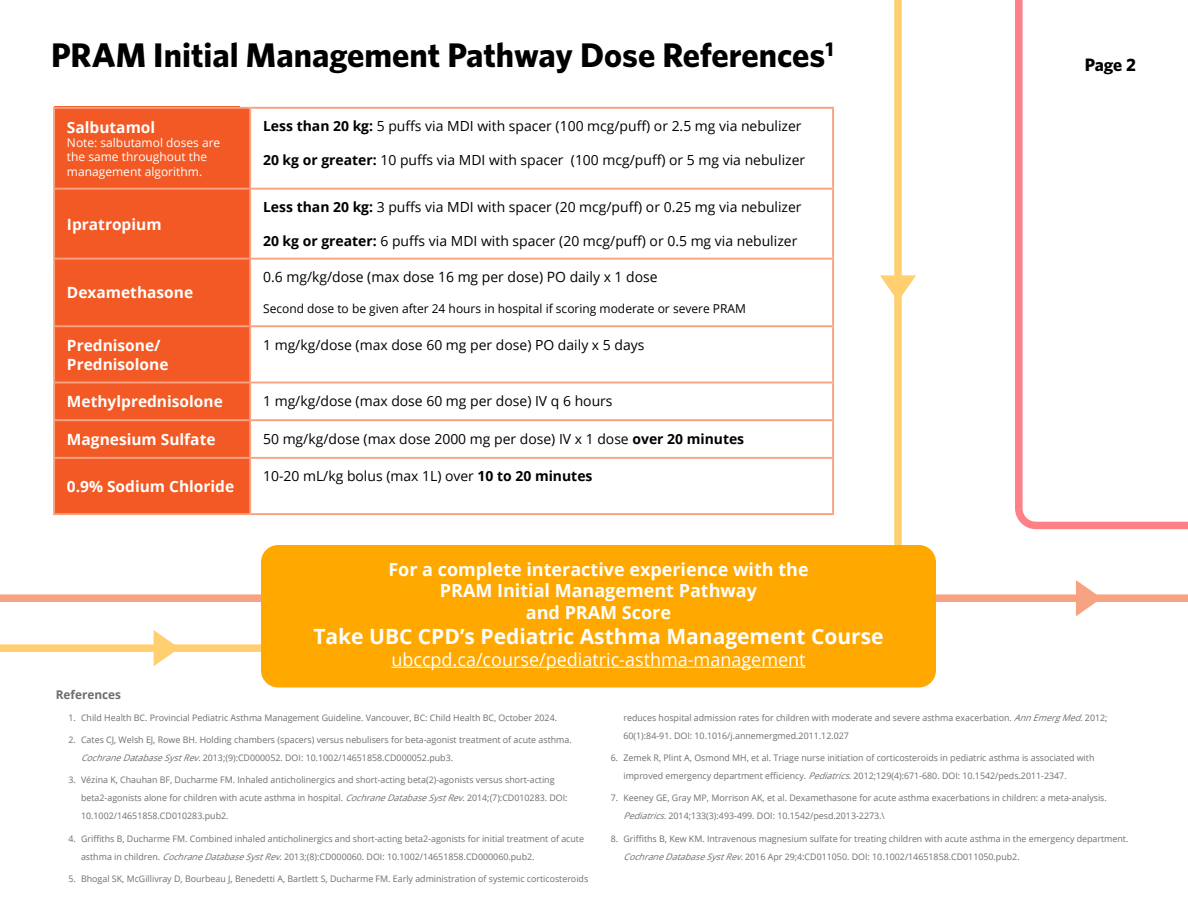
<style>
.page{position:relative;width:1188px;height:918px;background:#fff}
.page>*{position:absolute;margin:0;border:0;box-sizing:border-box;transform-origin:0 0}
.t1{font:700 34.2px "Whitney";color:#000}
.t2{font:700 21px "Open Sans";color:#fff}
.t3{font:700 18px/21.6px "Open Sans";color:#fff;text-align:center}
.t4{font:18px "Open Sans";color:#fff}
.t5{font:700 18px "Whitney";color:#000}
.t6{font:700 15.45px/18.6px "Open Sans";color:#fff}
.t7{font:14.25px "Open Sans";color:#000}
.t8{font:13.95px "Open Sans";color:#000}
.t9{font:12.3px "Open Sans";color:#000}
.t10{font:12px/14.4px "Open Sans";color:#fff}
.t11{font:700 12px "Open Sans";color:#6d6e71}
.t12{font:9px/18px "Open Sans";color:#6d6e71}
.s1{font-weight:700}
.s2{font-style:italic}
</style>
<div class="page">
<div style="left:0;top:644px;width:329px;height:8px;background:#ffcf70"></div>
<div style="left:894px;top:0;width:8px;height:554px;background:#ffcf70"></div>
<svg style="left:1015px;top:0;width:173px;height:530px"></svg>
<div style="left:55px;top:109px;width:194px;height:404px;background:#f25924"></div>
<svg style="left:251px;top:109px;width:581px;height:404px"></svg>
<hr style="left:53px;top:107px;width:197px;height:2px;background:#f8a284">
<hr style="left:250px;top:107px;width:584px;height:2px;background:#f8a284">
<hr style="left:53px;top:109px;width:2px;height:79px;background:#f8a284">
<hr style="left:249px;top:109px;width:2px;height:79px;background:#f8a284">
<hr style="left:832px;top:109px;width:2px;height:79px;background:#f8a284">
<hr style="left:53px;top:188px;width:197px;height:2px;background:#f8a284">
<hr style="left:53px;top:190px;width:2px;height:68px;background:#f8a284">
<hr style="left:250px;top:188px;width:584px;height:2px;background:#f8a284">
<hr style="left:249px;top:190px;width:2px;height:68px;background:#f8a284">
<hr style="left:832px;top:190px;width:2px;height:68px;background:#f8a284">
<hr style="left:53px;top:258px;width:197px;height:2px;background:#f8a284">
<hr style="left:53px;top:260px;width:2px;height:65px;background:#f8a284">
<hr style="left:250px;top:258px;width:584px;height:2px;background:#f8a284">
<hr style="left:249px;top:260px;width:2px;height:65px;background:#f8a284">
<hr style="left:832px;top:260px;width:2px;height:65px;background:#f8a284">
<hr style="left:53px;top:325px;width:197px;height:2px;background:#f8a284">
<hr style="left:53px;top:327px;width:2px;height:55px;background:#f8a284">
<hr style="left:250px;top:325px;width:584px;height:2px;background:#f8a284">
<hr style="left:249px;top:327px;width:2px;height:55px;background:#f8a284">
<hr style="left:832px;top:327px;width:2px;height:55px;background:#f8a284">
<hr style="left:53px;top:382px;width:197px;height:1px;background:#f8a284">
<hr style="left:53px;top:383px;width:2px;height:36px;background:#f8a284">
<hr style="left:250px;top:382px;width:584px;height:1px;background:#f8a284">
<hr style="left:249px;top:383px;width:2px;height:36px;background:#f8a284">
<hr style="left:832px;top:383px;width:2px;height:36px;background:#f8a284">
<hr style="left:53px;top:419px;width:197px;height:2px;background:#f8a284">
<hr style="left:53px;top:421px;width:2px;height:36px;background:#f8a284">
<hr style="left:250px;top:419px;width:584px;height:2px;background:#f8a284">
<hr style="left:249px;top:421px;width:2px;height:36px;background:#f8a284">
<hr style="left:832px;top:421px;width:2px;height:36px;background:#f8a284">
<hr style="left:53px;top:457px;width:197px;height:2px;background:#f8a284">
<hr style="left:53px;top:459px;width:2px;height:54px;background:#f8a284">
<hr style="left:250px;top:457px;width:584px;height:2px;background:#f8a284">
<hr style="left:249px;top:459px;width:2px;height:54px;background:#f8a284">
<hr style="left:832px;top:459px;width:2px;height:54px;background:#f8a284">
<hr style="left:53px;top:513px;width:197px;height:2px;background:#f8a284">
<hr style="left:250px;top:513px;width:584px;height:2px;background:#f8a284">
<div style="left:0;top:594px;width:1188px;height:8px;background:#f8a284"></div>
<div style="left:261px;top:545px;width:675px;height:142px;background:#ffa800;border-radius:17px"></div>
<hr style="left:391px;top:667px;width:415px;height:1px;background:#fff">
<svg style="left:154px;top:630px;width:25px;height:36px"></svg>
<svg style="left:880px;top:275px;width:36px;height:26px"></svg>
<svg style="left:1076px;top:580px;width:26px;height:36px"></svg>
<h1 class="t1" style="left:51px;top:32px;width:784px">PRAM Initial Management Pathway Dose References<sup>1</sup></h1>
<h3 class="t6" style="left:67px;top:117px;width:90px">Salbutamol</h3>
<h3 class="t10" style="left:67px;top:135px;width:155px">Note: salbutamol doses are the same throughout the management algorithm.</h3>
<h3 class="t6" style="left:67px;top:214px;width:96px">Ipratropium</h3>
<h3 class="t6" style="left:67px;top:283px;width:128px">Dexamethasone</h3>
<h3 class="t8" style="left:263px;top:117px;width:540px"><span class="s1">Less than 20 kg:</span> 5 puffs via MDI with spacer (100 mcg/puff) or 2.5 mg via nebulizer</h3>
<h3 class="t8" style="left:263px;top:150px;width:544px"><span class="s1">20 kg or greater:</span> 10 puffs via MDI with spacer (100 mcg/puff) or 5 mg via nebulizer</h3>
<h3 class="t8" style="left:263px;top:198px;width:540px"><span class="s1">Less than 20 kg:</span> 3 puffs via MDI with spacer (20 mcg/puff) or 0.25 mg via nebulizer</h3>
<h3 class="t8" style="left:263px;top:231px;width:536px"><span class="s1">20 kg or greater:</span> 6 puffs via MDI with spacer (20 mcg/puff) or 0.5 mg via nebulizer</h3>
<h3 class="t7" style="left:263px;top:267px;width:396px">0.6 mg/kg/dose (max dose 16 mg per dose) PO daily x 1 dose</h3>
<h3 class="t9" style="left:263px;top:300px;width:484px">Second dose to be given after 24 hours in hospital if scoring moderate or severe PRAM</h3>
<h3 class="t6" style="left:67px;top:336px;width:103px">Prednisone/<br>Prednisolone</h3>
<h3 class="t8" style="left:263px;top:335px;width:383px">1 mg/kg/dose (max dose 60 mg per dose) PO daily x 5 days</h3>
<h3 class="t6" style="left:67px;top:392px;width:157px">Methylprednisolone</h3>
<h3 class="t8" style="left:263px;top:391px;width:351px">1 mg/kg/dose (max dose 60 mg per dose) IV q 6 hours</h3>
<h3 class="t6" style="left:67px;top:430px;width:150px">Magnesium Sulfate</h3>
<h3 class="t8" style="left:263px;top:429px;width:483px">50 mg/kg/dose (max dose 2000 mg per dose) IV x 1 dose <span class="s1">over 20 minutes</span></h3>
<h3 class="t6" style="left:67px;top:477px;width:169px">0.9% Sodium Chloride</h3>
<h3 class="t8" style="left:263px;top:467px;width:331px">10-20 mL/kg bolus (max 1L) over <span class="s1">10 to 20 minutes</span></h3>
<h3 class="t3" style="left:388px;top:558px;width:422px">For a complete interactive experience with the<br>PRAM Initial Management Pathway<br>and PRAM Score</h3>
<h2 class="t2" style="left:313px;top:622px;width:572px">Take UBC CPD’s Pediatric Asthma Management Course</h2>
<h3 class="t4" style="left:391px;top:647px;width:416px">ubccpd.ca/course/pediatric-asthma-management</h3>
<h3 class="t5" style="left:1085px;top:52px;width:53px">Page 2</h3>
<h3 class="t11" style="left:56px;top:686px;width:67px">References</h3>
<p class="t12" style="left:68px;top:708px;width:490px">1. Child Health BC. Provincial Pediatric Asthma Management Guideline. Vancouver, BC: Child Health BC, October 2024.</p>
<p class="t12" style="left:81px;top:731px;width:492px;text-indent:-13px">2. Cates CJ, Welsh EJ, Rowe BH. Holding chambers (spacers) versus nebulisers for beta-agonist treatment of acute asthma.<br><span class="s2">CochraneDatabaseSystRev.</span>2013;(9):CD000052. DOI: 10.1002/14651858.CD000052.pub3.</p>
<p class="t12" style="left:81px;top:771px;width:488px;text-indent:-13px">3. Vézina K, Chauhan BF, Ducharme FM. Inhaled anticholinergics and short-acting beta(2)-agonists versus short-acting beta2-agonists alone for children with acute asthma in hospital. <span class="s2">CochraneDatabaseSystRev</span>. 2014;(7):CD010283. DOI:<br>10.1002/14651858.CD010283.pub2.</p>
<p class="t12" style="left:81px;top:829px;width:505px;text-indent:-13px">4. Griffiths B, Ducharme FM. Combined inhaled anticholinergics and short-acting beta2-agonists for initial treatment of acute asthma in children. <span class="s2">CochraneDatabaseSystRev</span>. 2013;(8):CD000060. DOI: 10.1002/14651858.CD000060.pub2.</p>
<p class="t12" style="left:68px;top:869px;width:521px">5. Bhogal SK, McGillivray D, Bourbeau J, Benedetti A, Bartlett S, Ducharme FM. Early administration of systemic corticosteroids</p>
<p class="t12" style="left:623px;top:708px;width:486px">reduces hospital admission rates for children with moderate and severe asthma exacerbation. <span class="s2">AnnEmergMed.</span>2012;<br>60(1):84-91. DOI: 10.1016/j.annemergmed.2011.12.027</p>
<p class="t12" style="left:623px;top:749px;width:472px;text-indent:-13px">6. Zemek R, Plint A, Osmond MH, et al. Triage nurse initiation of corticosteroids in pediatric asthma is associated with improved emergency department efficiency. <span class="s2">Pediatrics.</span>2012;129(4):671-680. DOI: 10.1542/peds.2011-2347.</p>
<p class="t12" style="left:623px;top:789px;width:485px;text-indent:-13px">7. Keeney GE, Gray MP, Morrison AK, et al. Dexamethasone for acute asthma exacerbations in children: a meta-analysis.<br><span class="s2">Pediatrics.</span>2014;133(3):493-499. DOI: 10.1542/pesd.2013-2273.\</p>
<p class="t12" style="left:623px;top:829px;width:506px;text-indent:-13px">8. Griffiths B, Kew KM. Intravenous magnesium sulfate for treating children with acute asthma in the emergency department.<br><span class="s2">CochraneDatabaseSystRev.</span>2016 Apr 29;4:CD011050. DOI: 10.1002/14651858.CD011050.pub2.</p>
</div>
